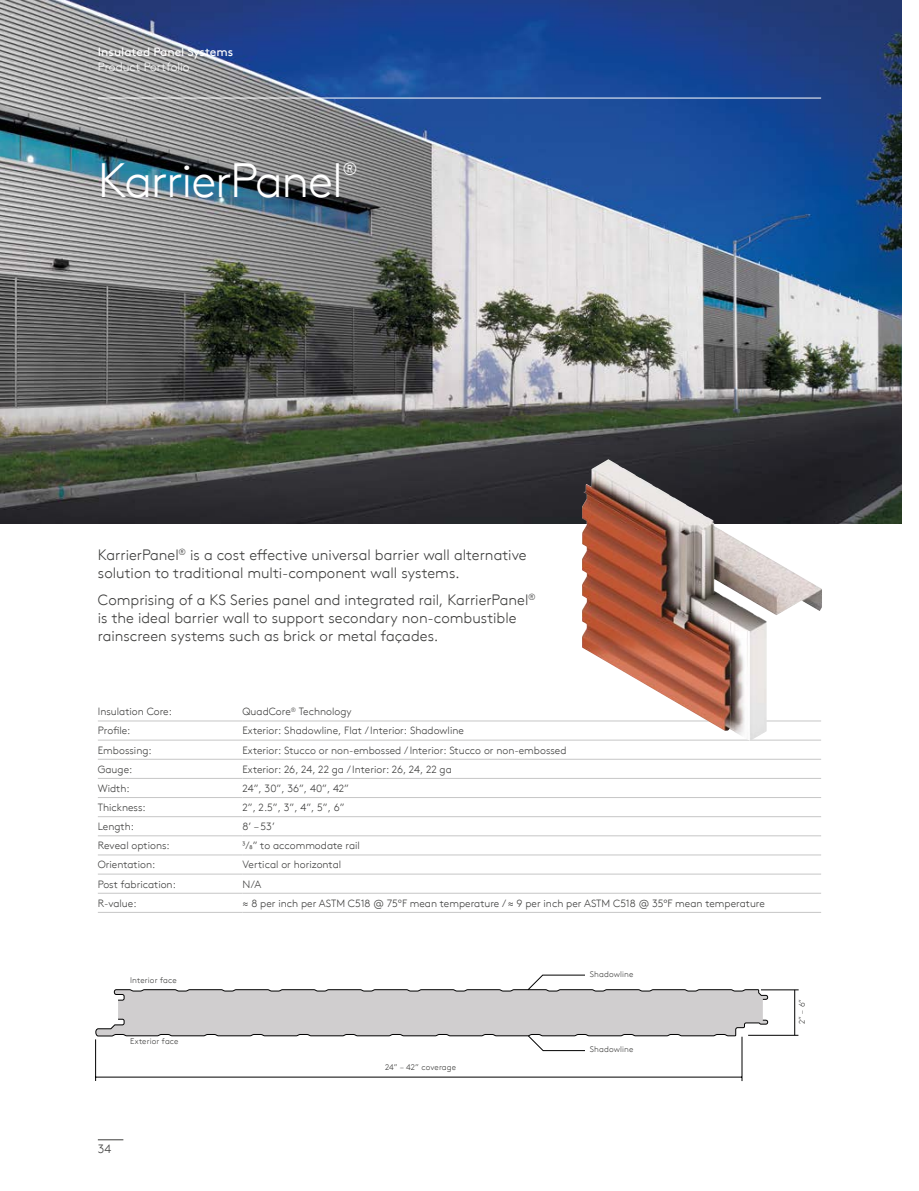
<style>
.page{position:relative;width:919px;height:1191px;background:#fff}
.page>*{position:absolute;margin:0;border:0;box-sizing:border-box;transform-origin:0 0}
.t1{font:300 48px "Kingspan Brown TT";letter-spacing:-.03em;color:#fff}
.t2{font:300 18px "Kingspan Brown TT";color:#fff}
.t3{font:300 15px/18px "Kingspan Brown TT";color:#3c3c3b}
.t4{font:12px "Kingspan Brown TT";color:#fff}
.t5{font:300 12px "Kingspan Brown TT";color:#fff}
.t6{font:300 12px "Kingspan Brown TT";color:#3c3c3b}
.t7{font:300 10.5px "Kingspan Brown TT";color:#3c3c3b}
.t8{font:300 8.25px "Kingspan Brown TT";letter-spacing:.015em;color:#3c3c3b}
</style>
<div class="page">
<svg style="left:98px;top:1139px;width:25px;height:1px"></svg>
<img style="left:0;top:0;width:901px;height:524px">
<hr style="left:98px;top:720px;width:144px;height:1px;background:#c6c6c6">
<hr style="left:242px;top:720px;width:579px;height:1px;background:#c6c6c6">
<hr style="left:98px;top:740px;width:144px;height:1px;background:#c6c6c6">
<hr style="left:242px;top:740px;width:579px;height:1px;background:#c6c6c6">
<hr style="left:98px;top:759px;width:144px;height:1px;background:#c6c6c6">
<hr style="left:242px;top:759px;width:579px;height:1px;background:#c6c6c6">
<hr style="left:98px;top:778px;width:144px;height:1px;background:#c6c6c6">
<hr style="left:242px;top:778px;width:579px;height:1px;background:#c6c6c6">
<hr style="left:98px;top:797px;width:144px;height:1px;background:#c6c6c6">
<hr style="left:242px;top:797px;width:579px;height:1px;background:#c6c6c6">
<hr style="left:98px;top:816px;width:144px;height:1px;background:#c6c6c6">
<hr style="left:242px;top:816px;width:579px;height:1px;background:#c6c6c6">
<hr style="left:98px;top:835px;width:144px;height:1px;background:#c6c6c6">
<hr style="left:242px;top:835px;width:579px;height:1px;background:#c6c6c6">
<hr style="left:98px;top:854px;width:144px;height:1px;background:#c6c6c6">
<hr style="left:242px;top:854px;width:579px;height:1px;background:#c6c6c6">
<hr style="left:98px;top:874px;width:144px;height:1px;background:#c6c6c6">
<hr style="left:242px;top:874px;width:579px;height:1px;background:#c6c6c6">
<hr style="left:98px;top:893px;width:144px;height:1px;background:#c6c6c6">
<hr style="left:242px;top:893px;width:579px;height:1px;background:#c6c6c6">
<hr style="left:98px;top:912px;width:144px;height:1px;background:#c6c6c6">
<hr style="left:242px;top:912px;width:579px;height:1px;background:#c6c6c6">
<hr style="left:95px;top:1039px;width:1px;height:42px;background:#000">
<hr style="left:96px;top:1076px;width:645px;height:1px;background:#000">
<hr style="left:741px;top:1036px;width:1px;height:45px;background:#000">
<hr style="left:748px;top:1035px;width:50px;height:1px;background:#000">
<hr style="left:760px;top:989px;width:38px;height:1px;background:#000">
<svg style="left:95px;top:975px;width:673px;height:76px"></svg>
<hr style="left:794px;top:989px;width:1px;height:46px;background:#000">
<div style="left:585px;top:971px;width:87px;height:14px;background:#fff"></div>
<div style="left:585px;top:1046px;width:82px;height:15px;background:#fff"></div>
<hr style="left:98px;top:98px;width:723px;height:1px;background:#fff">
<img style="left:582px;top:459px;width:240px;height:282px">
<p class="t4" style="left:98px;top:42px;width:137px">Insulated Panel Systems</p>
<p class="t5" style="left:98px;top:58px;width:93px">Product Portfolio</p>
<h1 class="t1" style="left:98px;top:145px;width:246px">KarrierPanel</h1>
<h2 class="t2" style="left:342px;top:156px;width:17px">®</h2>
<h3 class="t3" style="left:98px;top:544px;width:430px">KarrierPanel<sup>®</sup> is a cost effective universal barrier wall alternative solution to traditional multi-component wall systems.</h3>
<h3 class="t3" style="left:98px;top:589px;width:439px">Comprising of a KS Series panel and integrated rail, KarrierPanel<sup>® </sup>is the ideal barrier wall to support secondary non-combustible rainscreen systems such as brick or metal façades.</h3>
<p class="t7" style="left:98px;top:704px;width:76px">Insulation Core:</p>
<p class="t7" style="left:242px;top:704px;width:111px">QuadCore<sup>®</sup> Technology</p>
<p class="t7" style="left:98px;top:723px;width:34px">Profile:</p>
<p class="t7" style="left:242px;top:723px;width:223px">Exterior: Shadowline, Flat / Interior: Shadowline</p>
<p class="t7" style="left:98px;top:742px;width:55px">Embossing:</p>
<p class="t7" style="left:242px;top:742px;width:325px">Exterior: Stucco or non-embossed / Interior: Stucco or non-embossed</p>
<p class="t7" style="left:98px;top:761px;width:36px">Gauge:</p>
<p class="t7" style="left:242px;top:761px;width:211px">Exterior: 26, 24, 22 ga / Interior: 26, 24, 22 ga</p>
<p class="t7" style="left:98px;top:780px;width:33px">Width:</p>
<p class="t7" style="left:242px;top:780px;width:108px">24”, 30”, 36”, 40”, 42”</p>
<p class="t7" style="left:98px;top:799px;width:49px">Thickness:</p>
<p class="t7" style="left:242px;top:799px;width:103px">2”, 2.5”, 3”, 4”, 5”, 6”</p>
<p class="t7" style="left:98px;top:818px;width:38px">Length:</p>
<p class="t7" style="left:242px;top:818px;width:34px">8’ – 53’</p>
<p class="t7" style="left:98px;top:838px;width:73px">Reveal options:</p>
<p class="t7" style="left:242px;top:838px;width:119px">3/8” to accommodate rail</p>
<p class="t7" style="left:98px;top:857px;width:59px">Orientation:</p>
<p class="t7" style="left:242px;top:857px;width:100px">Vertical or horizontal</p>
<p class="t7" style="left:98px;top:876px;width:79px">Post fabrication:</p>
<p class="t7" style="left:242px;top:876px;width:20px">N/A</p>
<p class="t7" style="left:98px;top:895px;width:40px">R-value:</p>
<p class="t7" style="left:242px;top:895px;width:524px">≈ 8 per inch per ASTM C518 @ 75ºF mean temperature / ≈ 9 per inch per ASTM C518 @ 35°F mean temperature</p>
<p class="t8" style="left:130px;top:974px;width:48px">Interior face</p>
<p class="t8" style="left:130px;top:1035px;width:50px">Exterior face</p>
<p class="t6" style="left:98px;top:1140px;width:15px">34</p>
<p class="t8" style="left:385px;top:1061px;width:72px">24” – 42” coverage</p>
<p class="t8" style="left:589px;top:968px;width:45px">Shadowline</p>
<p class="t8" style="left:589px;top:1043px;width:45px">Shadowline</p>
<p class="t8" style="left:795px;top:1024px;width:26px;rotate:-90deg">2” – 6”</p>
</div>
